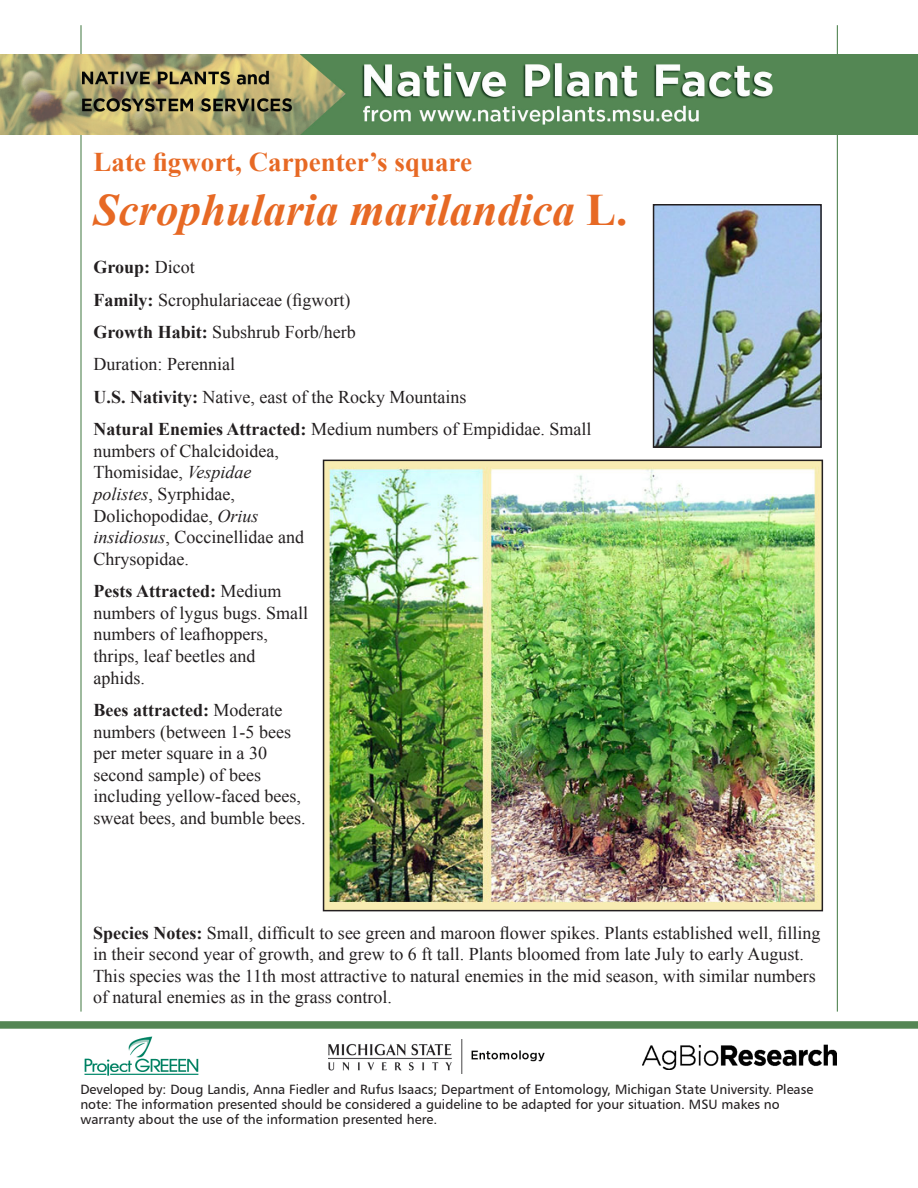
<style>
.page{position:relative;width:918px;height:1188px;background:#fff}
.page>*{position:absolute;margin:0;border:0;box-sizing:border-box;transform-origin:0 0}
.Header__Common_Name{font:italic 700 45px "Times New Roman";color:#e76924}
.t1{font:700 27px "Times New Roman";color:#e76924}
.Text_-_native_plants{font:18px/21.6px "Times New Roman";color:#231f20}
.Normal_text{font:18px/21.6px "Times New Roman";color:#231f20}
.Text_-_native_plants-2{font:700 18px "Times New Roman";color:#231f20}
.Paragraph{font:13.5px/15px "Humanist 777 BT Roman B";color:#231f20}
.s1{font-style:normal}
.s2{font-weight:400}
.s3{font-weight:700}
.s4{font-style:italic}
</style>
<div class="page">
<hr style="left:837px;top:25px;width:1px;height:987px;background:#548654">
<hr style="left:80px;top:25px;width:2px;height:987px;background:#548654">
<img style="left:0;top:54px;width:918px;height:81px">
<img style="left:643px;top:1044px;width:194px;height:26px">
<img style="left:328px;top:1039px;width:216px;height:35px">
<img style="left:84px;top:1036px;width:115px;height:40px">
<div style="left:0;top:1021px;width:918px;height:8px;background:#548654"></div>
<img style="left:326px;top:463px;width:494px;height:445px">
<div style="left:323px;top:460px;width:500px;height:451px;border:2px solid #231f20"></div>
<img style="left:656px;top:207px;width:163px;height:238px">
<div style="left:653px;top:204px;width:169px;height:244px;border:2px solid #231f20"></div>
<p class="t1" style="left:94px;top:143px;width:380px">Late figwort, Carpenter’s square</p>
<p class="Header__Common_Name" style="left:94px;top:179px;width:535px">Scrophularia marilandica <span class="s1">L.</span></p>
<p class="Text_-_native_plants-2" style="left:94px;top:255px;width:103px">Group: <span class="s2">Dicot</span></p>
<p class="Text_-_native_plants" style="left:94px;top:288px;width:258px"><span class="s3">Family:</span> Scrophulariaceae (figwort)</p>
<p class="Text_-_native_plants" style="left:94px;top:321px;width:264px"><span class="s3">Growth Habit:</span> Subshrub Forb/herb</p>
<p class="Text_-_native_plants" style="left:94px;top:353px;width:143px">Duration: Perennial</p>
<p class="Text_-_native_plants" style="left:94px;top:386px;width:374px"><span class="s3">U.S. Nativity:</span> Native, east of the Rocky Mountains</p>
<p class="Text_-_native_plants" style="left:94px;top:418px;width:499px"><span class="s3">Natural Enemies Attracted:</span> Medium numbers of Empididae. Small numbers of Chalcidoidea,<br>Thomisidae, <span class="s4">Vespidae<br>polistes</span>, Syrphidae,<br>Dolichopodidae, <span class="s4">Orius<br>insidiosus</span>, Coccinellidae and<br>Chrysopidae.</p>
<p class="Text_-_native_plants" style="left:94px;top:580px;width:216px"><span class="s3">Pests Attracted:</span> Medium numbers of lygus bugs. Small numbers of leafhoppers, thrips, leaf beetles and aphids.</p>
<p class="Text_-_native_plants" style="left:94px;top:699px;width:213px"><span class="s3">Bees attracted:</span> Moderate numbers (between 1-5 bees per meter square in a 30 second sample) of bees including yellow-faced bees, sweat bees, and bumble bees.</p>
<p class="Normal_text" style="left:93px;top:921px;width:729px"><span class="s3">Species Notes:</span> Small, difficult to see green and maroon flower spikes. Plants established well, filling in their second year of growth, and grew to 6 ft tall. Plants bloomed from late July to early August.<br>This species was the 11th most attractive to natural enemies in the mid season, with similar numbers of natural enemies as in the grass control.</p>
<p class="Paragraph" style="left:80px;top:1082px;width:734px">Developed by: Doug Landis, Anna Fiedler and Rufus Isaacs; Department of Entomology, Michigan State University. Please note: The information presented should be considered a guideline to be adapted for your situation. MSU makes no warranty about the use of the information presented here.</p>
</div>
